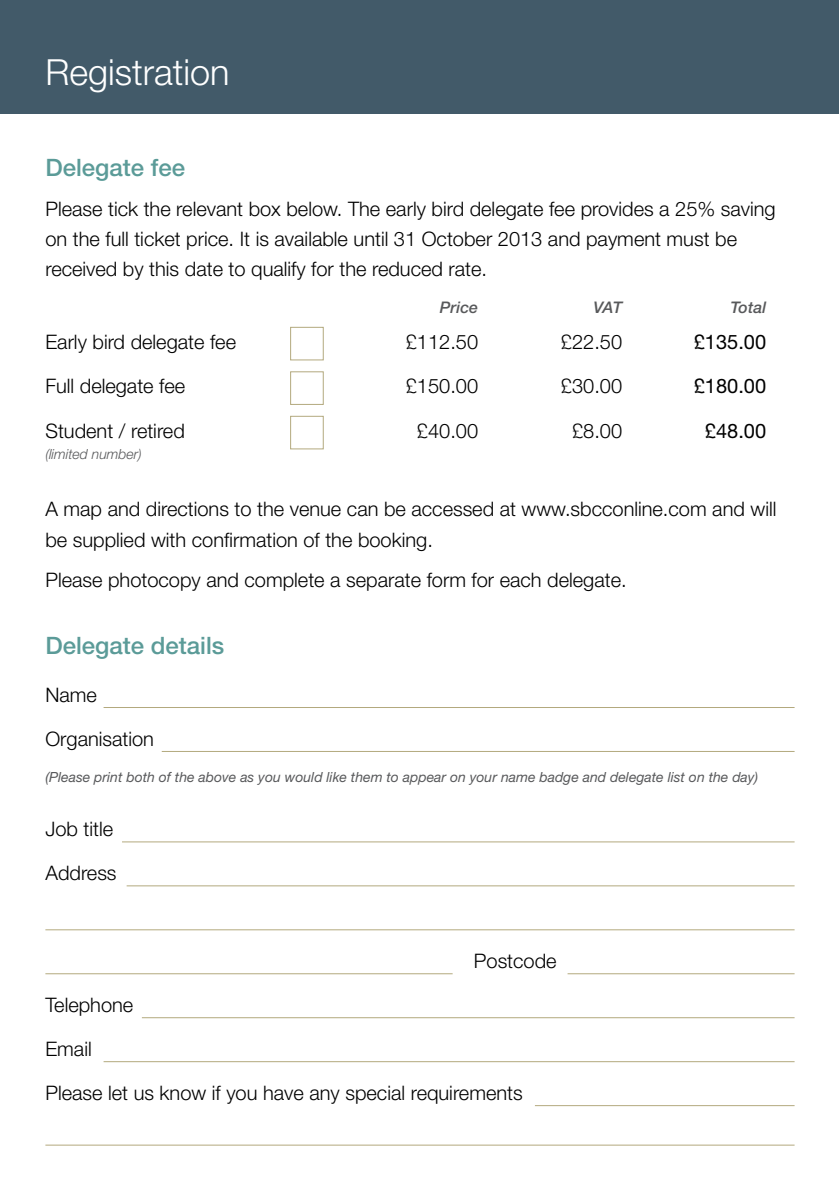
<style>
.page{position:relative;width:840px;height:1191px;background:#fff}
.page>*{position:absolute;margin:0;border:0;box-sizing:border-box;transform-origin:0 0}
.t1{font:300 36px "Helvetica Neue LT Std";color:#fff}
.t2{font:500 24px "Helvetica Neue LT Std";color:#5b9b98}
.t3{font:300 20px/30px "Helvetica Neue LT Std";color:#000}
.t4{font:20px "Helvetica Neue LT Std";color:#000}
.t5{font:italic 500 16px "Helvetica Neue LT Std";color:#58595b}
.t6{font:italic 14px "Helvetica Neue LT Std";color:#58595b}
.t7{font:italic 300 14px "Helvetica Neue LT Std";color:#58595b}
</style>
<div class="page">
<div style="left:0;top:1px;width:838px;height:112px;background:#425a69"></div>
<hr style="left:103px;top:707px;width:691px;height:1px;background:#b3a97e">
<hr style="left:162px;top:751px;width:632px;height:1px;background:#b3a97e">
<hr style="left:122px;top:841px;width:672px;height:1px;background:#b3a97e">
<hr style="left:126px;top:885px;width:668px;height:1px;background:#b3a97e">
<hr style="left:45px;top:929px;width:749px;height:1px;background:#b3a97e">
<hr style="left:567px;top:973px;width:227px;height:1px;background:#b3a97e">
<hr style="left:142px;top:1017px;width:652px;height:1px;background:#b3a97e">
<hr style="left:103px;top:1061px;width:691px;height:1px;background:#b3a97e">
<hr style="left:534px;top:1105px;width:260px;height:1px;background:#b3a97e">
<hr style="left:45px;top:1144px;width:749px;height:1px;background:#b3a97e">
<hr style="left:45px;top:973px;width:407px;height:1px;background:#b3a97e">
<div style="left:290px;top:327px;width:33px;height:33px;border:1px solid #b3a97e"></div>
<div style="left:290px;top:371px;width:33px;height:34px;border:1px solid #b3a97e"></div>
<div style="left:290px;top:416px;width:33px;height:33px;border:1px solid #b3a97e"></div>
<h1 class="t1" style="left:45px;top:50px;width:186px">Registration</h1>
<p class="t2" style="left:45px;top:153px;width:141px">Delegate fee</p>
<p class="t3" style="left:45px;top:194px;width:731px">Please tick the relevant box below. The early bird delegate fee provides a 25% saving on the full ticket price. It is available until 31 October 2013 and payment must be received by this date to qualify for the reduced rate.</p>
<p class="t3" style="left:45px;top:326px;width:192px">Early bird delegate fee</p>
<p class="t3" style="left:45px;top:370px;width:141px">Full delegate fee</p>
<p class="t3" style="left:45px;top:415px;width:141px">Student / retired</p>
<p class="t7" style="left:45px;top:446px;width:98px">(limited number)</p>
<p class="t5" style="left:439px;top:297px;width:40px">Price</p>
<p class="t5" style="left:593px;top:297px;width:30px">VAT</p>
<p class="t5" style="left:730px;top:297px;width:37px">Total</p>
<p class="t3" style="left:405px;top:326px;width:74px">£112.50</p>
<p class="t3" style="left:560px;top:326px;width:63px">£22.50</p>
<p class="t4" style="left:693px;top:329px;width:74px">£135.00</p>
<p class="t3" style="left:405px;top:370px;width:74px">£150.00</p>
<p class="t3" style="left:416px;top:415px;width:63px">£40.00</p>
<p class="t3" style="left:560px;top:370px;width:63px">£30.00</p>
<p class="t3" style="left:571px;top:415px;width:52px">£8.00</p>
<p class="t4" style="left:693px;top:374px;width:74px">£180.00</p>
<p class="t4" style="left:704px;top:418px;width:63px">£48.00</p>
<p class="t3" style="left:45px;top:494px;width:732px">A map and directions to the venue can be accessed at www.sbcconline.com and will be supplied with confirmation of the booking.</p>
<p class="t3" style="left:45px;top:564px;width:582px">Please photocopy and complete a separate form for each delegate.</p>
<p class="t2" style="left:45px;top:631px;width:180px">Delegate details</p>
<p class="t3" style="left:45px;top:679px;width:53px">Name</p>
<p class="t3" style="left:45px;top:723px;width:110px">Organisation</p>
<p class="t6" style="left:45px;top:768px;width:714px">(Please print both of the above as you would like them to appear on your name badge and delegate list on the day)</p>
<p class="t3" style="left:45px;top:807px;width:73px;line-height:44px">Job title<br>Address</p>
<p class="t3" style="left:473px;top:945px;width:84px">Postcode</p>
<p class="t3" style="left:45px;top:982px;width:478px;line-height:44px">Telephone<br>Email<br>Please let us know if you have any special requirements</p>
</div>
